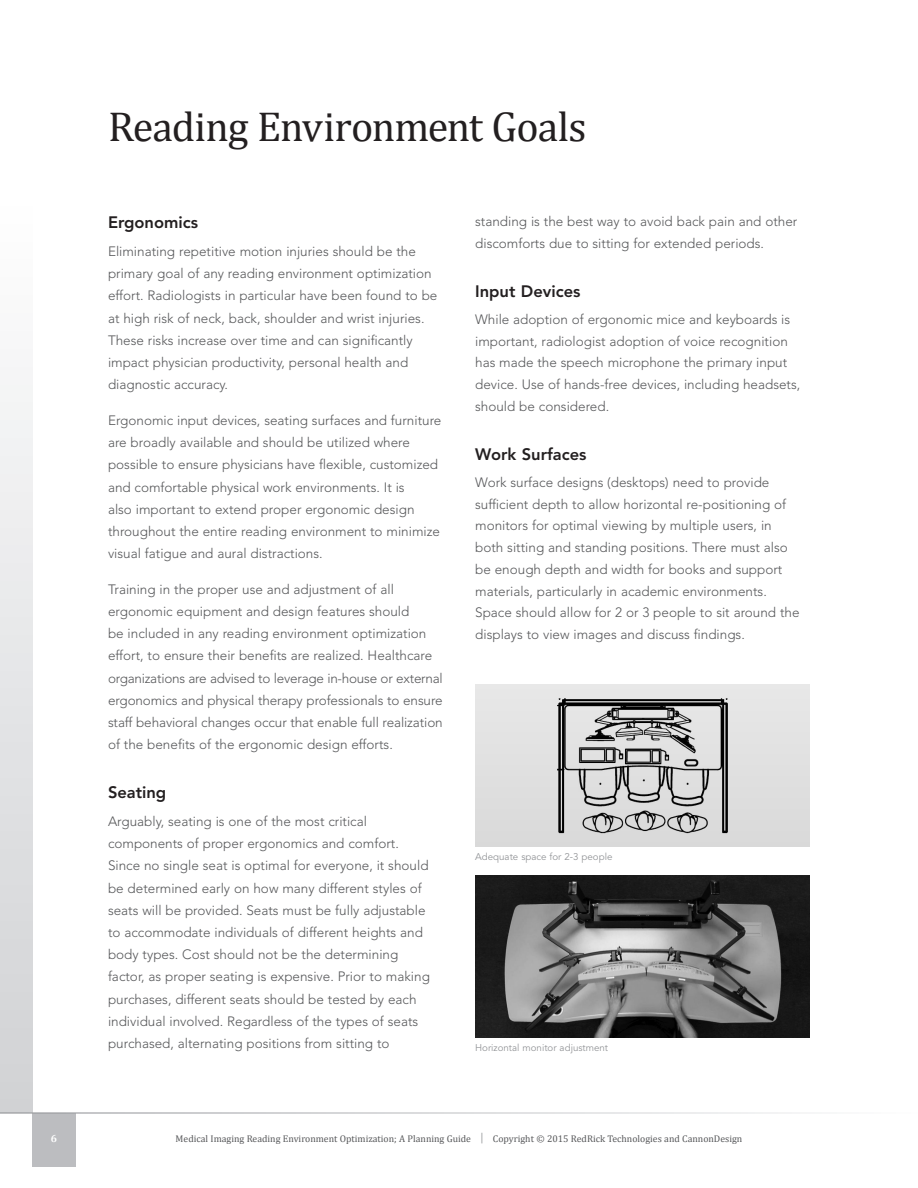
<style>
.page{position:relative;width:918px;height:1188px;background:#fff}
.page>*{position:absolute;margin:0;border:0;box-sizing:border-box;transform-origin:0 0}
.Page_Heading{font:42px "Cambria";letter-spacing:-.02em;color:#231f20}
.Subheading_Secondary{font:800 16.5px "Avenir LT Std";color:#231f20}
.Body_Text{font:300 13.5px/22.2px "Avenir LT Std";color:#57585a}
.t1{font:700 10.5px "Cambria";color:#fff}
.t2{font:9.75px "Cambria";color:#57585a}
.Photo_Caption{font:9.75px "Avenir LT Std";color:#939598}
.s1{font-size:11.7px;color:#939598}
</style>
<div class="page">
<div style="left:0;top:0;width:32px;height:1112px;background:linear-gradient(to bottom,#fff,#d1d2d5)"></div>
<div style="left:32px;top:1113px;width:44px;height:53px;background:#bcbdc0"></div>
<hr style="left:0;top:1112px;width:918px;height:2px;background:#fff">
<img style="left:475px;top:684px;width:335px;height:162px">
<img style="left:475px;top:875px;width:335px;height:162px">
<p class="Page_Heading" style="left:108px;top:102px;width:480px">Reading Environment Goals</p>
<p class="Subheading_Secondary" style="left:108px;top:213px;width:92px">Ergonomics</p>
<p class="Body_Text" style="left:108px;top:240px;width:331px">Eliminating repetitive motion injuries should be the primary goal of any reading environment optimization effort. Radiologists in particular have been found to be at high risk of neck, back, shoulder and wrist injuries.<br>These risks increase over time and can significantly impact physician productivity, personal health and diagnostic accuracy.</p>
<p class="Body_Text" style="left:108px;top:409px;width:335px">Ergonomic input devices, seating surfaces and furniture are broadly available and should be utilized where possible to ensure physicians have flexible, customized and comfortable physical work environments. It is<br>also important to extend proper ergonomic design throughout the entire reading environment to minimize visual fatigue and aural distractions.</p>
<p class="Body_Text" style="left:108px;top:578px;width:336px">Training in the proper use and adjustment of all ergonomic equipment and design features should<br>be included in any reading environment optimization effort, to ensure their benefits are realized. Healthcare organizations are advised to leverage in-house or external ergonomics and physical therapy professionals to ensure staff behavioral changes occur that enable full realization of the benefits of the ergonomic design efforts.</p>
<p class="Subheading_Secondary" style="left:108px;top:783px;width:60px">Seating</p>
<p class="Body_Text" style="left:108px;top:810px;width:323px">Arguably, seating is one of the most critical components of proper ergonomics and comfort.<br>Since no single seat is optimal for everyone, it should be determined early on how many different styles of seats will be provided. Seats must be fully adjustable to accommodate individuals of different heights and body types. Cost should not be the determining factor, as proper seating is expensive. Prior to making purchases, different seats should be tested by each individual involved. Regardless of the types of seats purchased, alternating positions from sitting to</p>
<p class="Body_Text" style="left:475px;top:211px;width:324px;line-height:21.8px">standing is the best way to avoid back pain and other discomforts due to sitting for extended periods.</p>
<p class="Subheading_Secondary" style="left:475px;top:281px;width:107px">Input Devices</p>
<p class="Body_Text" style="left:475px;top:308px;width:327px;line-height:21.8px">While adoption of ergonomic mice and keyboards is important, radiologist adoption of voice recognition has made the speech microphone the primary input device. Use of hands-free devices, including headsets, should be considered.</p>
<p class="Subheading_Secondary" style="left:475px;top:444px;width:113px">Work Surfaces</p>
<p class="Body_Text" style="left:475px;top:471px;width:326px;line-height:21.8px">Work surface designs (desktops) need to provide sufficient depth to allow horizontal re-positioning of monitors for optimal viewing by multiple users, in both sitting and standing positions. There must also be enough depth and width for books and support materials, particularly in academic environments.<br>Space should allow for 2 or 3 people to sit around the displays to view images and discuss findings.</p>
<p class="Photo_Caption" style="left:475px;top:851px;width:139px">Adequate space for 2-3 people</p>
<p class="Photo_Caption" style="left:475px;top:1042px;width:135px">Horizontal monitor adjustment</p>
<p class="t1" style="left:51px;top:1131px;width:8px">6</p>
<p class="t2" style="left:176px;top:1133px;width:568px">Medical Imaging Reading Environment Optimization; A Planning Guide <span class="s1">|</span> Copyright © 2015 RedRick Technologies and CannonDesign</p>
</div>
